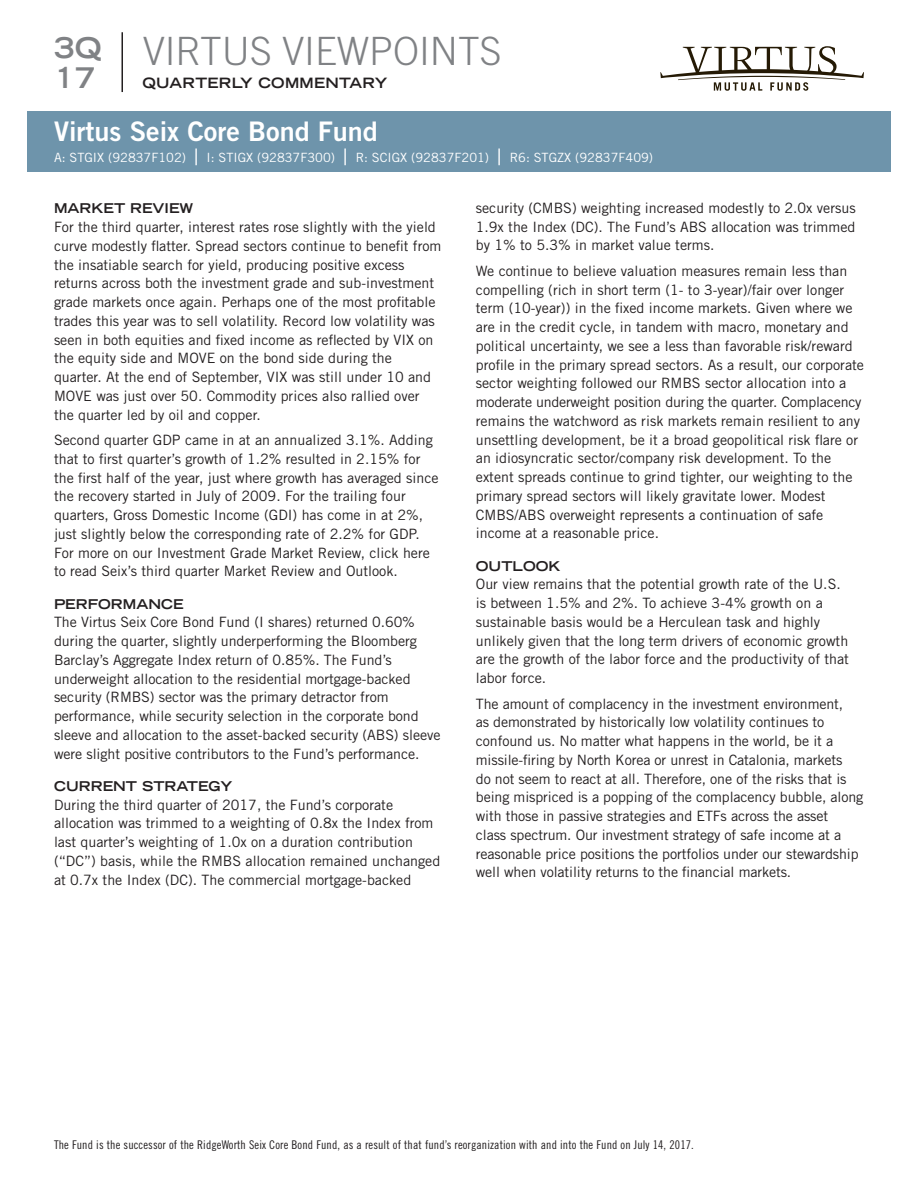
<style>
.page{position:relative;width:918px;height:1188px;background:#fff}
.page>*{position:absolute;margin:0;border:0;box-sizing:border-box;transform-origin:0 0}
.t1{font:300 39px "Trade Gothic LT Std";color:#808285}
.t2{font:700 expanded 28.5px/30px "Trade Gothic LH";color:#808285}
.Body_Copy{font:27px "Trade Gothic LT Std Bd 2";color:#fff}
.Body_Copy-2{font:14.25px/18.8px "Trade Gothic LT Std";color:#231f20}
.t3{font:700 expanded 14.25px "Trade Gothic LH";letter-spacing:.02em;color:#231f20}
.Paragraph_Headings{font:700 expanded 13.5px "Trade Gothic LH";color:#231f20}
.Body_Copy-3{font:12.75px "Trade Gothic LT Std";color:#fff}
.t4{font:12px "Trade Gothic Cond Eighteen";letter-spacing:.01em;color:#231f20}
.s1{font-size:22.5px}
</style>
<div class="page">
<svg style="left:660px;top:46px;width:204px;height:45px"></svg>
<hr style="left:122px;top:32px;width:1px;height:60px;background:#231f20">
<div style="left:27px;top:111px;width:864px;height:61px;background:#6e94ab"></div>
<p class="t1" style="left:143px;top:28px;width:360px">VIRTUS VIEWPOINTS</p>
<p class="t3" style="left:142px;top:74px;width:246px">QUARTERLY COMMENTARY</p>
<p class="t2" style="left:54px;top:32px;width:49px">3Q<br>17</p>
<p class="Body_Copy" style="left:54px;top:115px;width:325px">Virtus Seix Core Bond Fund</p>
<p class="Body_Copy-3" style="left:54px;top:150px;width:601px">A: STGIX (92837F102) <span class="s1">|</span> I: STIGX (92837F300) <span class="s1">|</span> R: SCIGX (92837F201) <span class="s1">|</span> R6: STGZX (92837F409)</p>
<p class="Paragraph_Headings" style="left:54px;top:200px;width:141px">MARKET REVIEW</p>
<p class="Body_Copy-2" style="left:54px;top:217px;width:389px">For the third quarter, interest rates rose slightly with the yield curve modestly flatter. Spread sectors continue to benefit from the insatiable search for yield, producing positive excess returns across both the investment grade and sub-investment grade markets once again. Perhaps one of the most profitable trades this year was to sell volatility. Record low volatility was seen in both equities and fixed income as reflected by VIX on the equity side and MOVE on the bond side during the quarter. At the end of September, VIX was still under 10 and MOVE was just over 50. Commodity prices also rallied over the quarter led by oil and copper.</p>
<p class="Body_Copy-2" style="left:54px;top:430px;width:386px">Second quarter GDP came in at an annualized 3.1%. Adding that to first quarter’s growth of 1.2% resulted in 2.15% for the first half of the year, just where growth has averaged since the recovery started in July of 2009. For the trailing four quarters, Gross Domestic Income (GDI) has come in at 2%, just slightly below the corresponding rate of 2.2% for GDP.<br>For more on our Investment Grade Market Review, click here to read Seix’s third quarter Market Review and Outlook.</p>
<p class="Paragraph_Headings" style="left:54px;top:595px;width:131px">PERFORMANCE</p>
<p class="Body_Copy-2" style="left:54px;top:613px;width:388px">The Virtus Seix Core Bond Fund (I shares) returned 0.60% during the quarter, slightly underperforming the Bloomberg Barclay’s Aggregate Index return of 0.85%. The Fund’s underweight allocation to the residential mortgage-backed security (RMBS) sector was the primary detractor from performance, while security selection in the corporate bond sleeve and allocation to the asset-backed security (ABS) sleeve were slight positive contributors to the Fund’s performance.</p>
<p class="Paragraph_Headings" style="left:54px;top:777px;width:180px">CURRENT STRATEGY</p>
<p class="Body_Copy-2" style="left:54px;top:795px;width:388px">During the third quarter of 2017, the Fund’s corporate allocation was trimmed to a weighting of 0.8x the Index from last quarter’s weighting of 1.0x on a duration contribution (“DC”) basis, while the RMBS allocation remained unchanged at 0.7x the Index (DC). The commercial mortgage-backed</p>
<p class="Body_Copy-2" style="left:476px;top:198px;width:381px;text-align:justify">security (CMBS) weighting increased modestly to 2.0x versus 1.9x the Index (DC). The Fund’s ABS allocation was trimmed by 1% to 5.3% in market value terms.</p>
<p class="Body_Copy-2" style="left:476px;top:261px;width:390px">We continue to believe valuation measures remain less than compelling (rich in short term (1- to 3-year)/fair over longer term (10-year)) in the fixed income markets. Given where we are in the credit cycle, in tandem with macro, monetary and political uncertainty, we see a less than favorable risk/reward profile in the primary spread sectors. As a result, our corporate sector weighting followed our RMBS sector allocation into a moderate underweight position during the quarter. Complacency remains the watchword as risk markets remain resilient to any unsettling development, be it a broad geopolitical risk flare or an idiosyncratic sector/company risk development. To the extent spreads continue to grind tighter, our weighting to the primary spread sectors will likely gravitate lower. Modest CMBS/ABS overweight represents a continuation of safe income at a reasonable price.</p>
<p class="Paragraph_Headings" style="left:476px;top:557px;width:86px">OUTLOOK</p>
<p class="Body_Copy-2" style="left:476px;top:575px;width:375px">Our view remains that the potential growth rate of the U.S. is between 1.5% and 2%. To achieve 3-4% growth on a sustainable basis would be a Herculean task and highly unlikely given that the long term drivers of economic growth are the growth of the labor force and the productivity of that labor force.</p>
<p class="Body_Copy-2" style="left:476px;top:694px;width:389px">The amount of complacency in the investment environment,<br>as demonstrated by historically low volatility continues to confound us. No matter what happens in the world, be it a missile-firing by North Korea or unrest in Catalonia, markets<br>do not seem to react at all. Therefore, one of the risks that is being mispriced is a popping of the complacency bubble, along with those in passive strategies and ETFs across the asset<br>class spectrum. Our investment strategy of safe income at a reasonable price positions the portfolios under our stewardship well when volatility returns to the financial markets.</p>
<p class="t4" style="left:54px;top:1138px;width:641px">The Fund is the successor of the RidgeWorth Seix Core Bond Fund, as a result of that fund’s reorganization with and into the Fund on July 14, 2017.</p>
</div>
